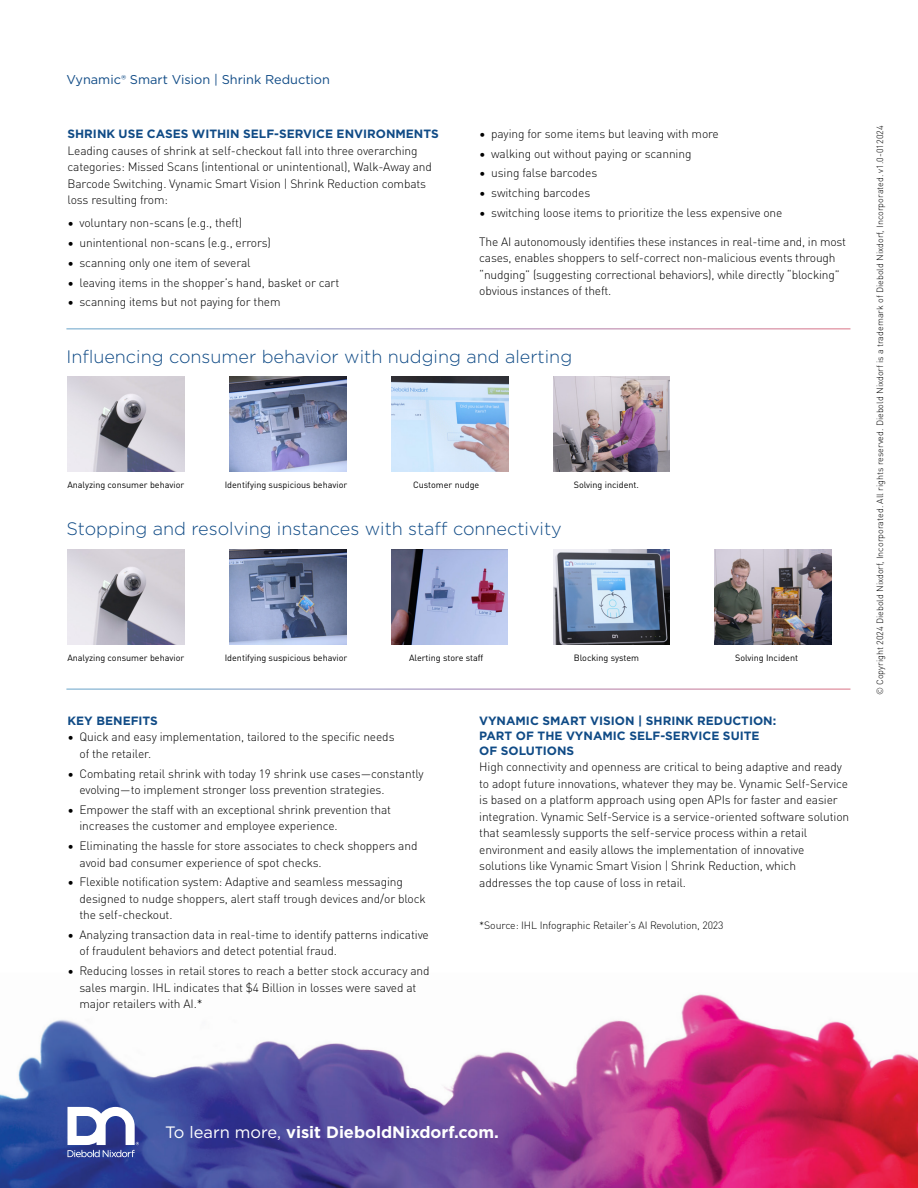
<style>
.page{position:relative;width:918px;height:1188px;background:#fff}
.page>*{position:absolute;margin:0;border:0;box-sizing:border-box;transform-origin:0 0}
.t1{font:300 18px "Gotham";color:#104b86}
.t2{font:700 16.5px "Gotham";color:#fff}
.t3{font:12.75px "Gotham";color:#104b86}
.t4{font:300 12px/16.5px "DIN Pro";letter-spacing:-.01em;color:#000}
.t5{font:700 12px/15px "Gotham";color:#104b86}
.t6{font:300 10.5px "DIN Pro";letter-spacing:-.01em;color:#000}
.t7{font:9px "DIN Pro";color:#000}
.t8{font:300 9px "DIN Pro";color:#000}
.s1{font-weight:400}
</style>
<div class="page">
<img style="left:0;top:994px;width:918px;height:194px">
<img style="left:229px;top:549px;width:117px;height:96px">
<img style="left:391px;top:549px;width:117px;height:96px">
<img style="left:553px;top:549px;width:117px;height:96px">
<img style="left:715px;top:549px;width:117px;height:96px">
<img style="left:68px;top:376px;width:116px;height:96px">
<img style="left:229px;top:376px;width:117px;height:96px">
<img style="left:391px;top:376px;width:117px;height:96px">
<img style="left:553px;top:376px;width:117px;height:96px">
<img style="left:68px;top:549px;width:116px;height:96px">
<svg style="left:67px;top:1107px;width:72px;height:50px"></svg>
<p class="t3" style="left:66px;top:71px;width:265px">Vynamic® Smart Vision | Shrink Reduction</p>
<p class="t5" style="left:68px;top:126px;width:373px">SHRINK USE CASES WITHIN SELF-SERVICE ENVIRONMENTS</p>
<p class="t4" style="left:68px;top:141px;width:366px">Leading causes of shrink at self-checkout fall into three overarching categories: Missed Scans (intentional or unintentional), Walk-Away and Barcode Switching. Vynamic Smart Vision | Shrink Reduction combats loss resulting from:</p>
<p class="t4" style="left:68px;top:214px;width:176px">• voluntary non-scans (e.g., theft)</p>
<p class="t4" style="left:68px;top:234px;width:205px">• unintentional non-scans (e.g., errors)</p>
<p class="t4" style="left:68px;top:254px;width:185px">• scanning only one item of several</p>
<p class="t4" style="left:68px;top:273px;width:273px">• leaving items in the shopper’s hand, basket or cart</p>
<p class="t4" style="left:68px;top:293px;width:215px">• scanning items but not paying for them</p>
<p class="t4" style="left:479px;top:124px;width:241px">• paying for some items but leaving with more</p>
<p class="t4" style="left:479px;top:144px;width:214px">• walking out without paying or scanning</p>
<p class="t4" style="left:479px;top:164px;width:120px">• using false barcodes</p>
<p class="t4" style="left:479px;top:184px;width:113px">• switching barcodes</p>
<p class="t4" style="left:479px;top:203px;width:305px">• switching loose items to prioritize the less expensive one</p>
<p class="t4" style="left:479px;top:233px;width:368px">The AI autonomously identifies these instances in real-time and, in most cases, enables shoppers to self-correct non-malicious events through “nudging” (suggesting correctional behaviors), while directly “blocking” obvious instances of theft.</p>
<h1 class="t1" style="left:66px;top:345px;width:507px">Influencing consumer behavior with nudging and alerting</h1>
<p class="t7" style="left:67px;top:477px;width:118px">Analyzing consumer behavior</p>
<p class="t7" style="left:225px;top:477px;width:124px">Identifying suspicious behavior</p>
<p class="t7" style="left:413px;top:477px;width:68px">Customer nudge</p>
<p class="t7" style="left:574px;top:477px;width:67px">Solving incident.</p>
<h1 class="t1" style="left:66px;top:517px;width:497px">Stopping and resolving instances with staff connectivity</h1>
<p class="t7" style="left:67px;top:651px;width:118px">Analyzing consumer behavior</p>
<p class="t7" style="left:225px;top:651px;width:124px">Identifying suspicious behavior</p>
<p class="t7" style="left:409px;top:651px;width:76px">Alerting store staff</p>
<p class="t7" style="left:574px;top:651px;width:67px">Blocking system</p>
<p class="t7" style="left:735px;top:651px;width:64px">Solving Incident</p>
<p class="t5" style="left:68px;top:713px;width:92px">KEY BENEFITS</p>
<p class="t4" style="left:80px;top:728px;width:317px;text-indent:-12px">• Quick and easy implementation, tailored to the specific needs of the retailer.</p>
<p class="t4" style="left:80px;top:764px;width:346px;text-indent:-12px">• Combating retail shrink with today 19 shrink use cases—constantly evolving—to implement stronger loss prevention strategies.</p>
<p class="t4" style="left:80px;top:800px;width:313px;text-indent:-12px">• Empower the staff with an exceptional shrink prevention that increases the customer and employee experience.</p>
<p class="t4" style="left:80px;top:837px;width:340px;text-indent:-12px">• Eliminating the hassle for store associates to check shoppers and avoid bad consumer experience of spot checks.</p>
<p class="t4" style="left:80px;top:873px;width:348px;text-indent:-12px">• Flexible notification system: Adaptive and seamless messaging designed to nudge shoppers, alert staff trough devices and/or block the self-checkout.</p>
<p class="t4" style="left:80px;top:926px;width:351px;text-indent:-12px">• Analyzing transaction data in real-time to identify patterns indicative of fraudulent behaviors and detect potential fraud.</p>
<p class="t4" style="left:80px;top:962px;width:352px;text-indent:-12px">• Reducing losses in retail stores to reach a better stock accuracy and sales margin. IHL indicates that $4 Billion in losses were saved at major retailers with AI.*</p>
<p class="t5" style="left:479px;top:713px;width:299px">VYNAMIC SMART VISION | SHRINK REDUCTION:<br>PART OF THE VYNAMIC SELF-SERVICE SUITE<br>OF SOLUTIONS</p>
<p class="t4" style="left:479px;top:758px;width:372px">High connectivity and openness are critical to being adaptive and ready to adopt future innovations, whatever they may be. Vynamic Self-Service is based on a platform approach using open APIs for faster and easier integration. Vynamic Self-Service is a service-oriented software solution that seamlessly supports the self-service process within a retail environment and easily allows the implementation of innovative solutions like Vynamic Smart Vision | Shrink Reduction, which addresses the top cause of loss in retail.</p>
<p class="t6" style="left:479px;top:917px;width:246px">*Source: IHL Infographic Retailer’s AI Revolution, 2023</p>
<p class="t8" style="left:873px;top:695px;width:571px;rotate:-90deg">© Copyright 2024 Diebold Nixdorf, Incorporated. All rights reserved. Diebold Nixdorf is a trademark of Diebold Nixdorf, Incorporated. v1.0-012024</p>
<h2 class="t2" style="left:165px;top:1122px;width:335px"><span class="s1">To learn more,</span> visit DieboldNixdorf.com.</h2>
</div>
